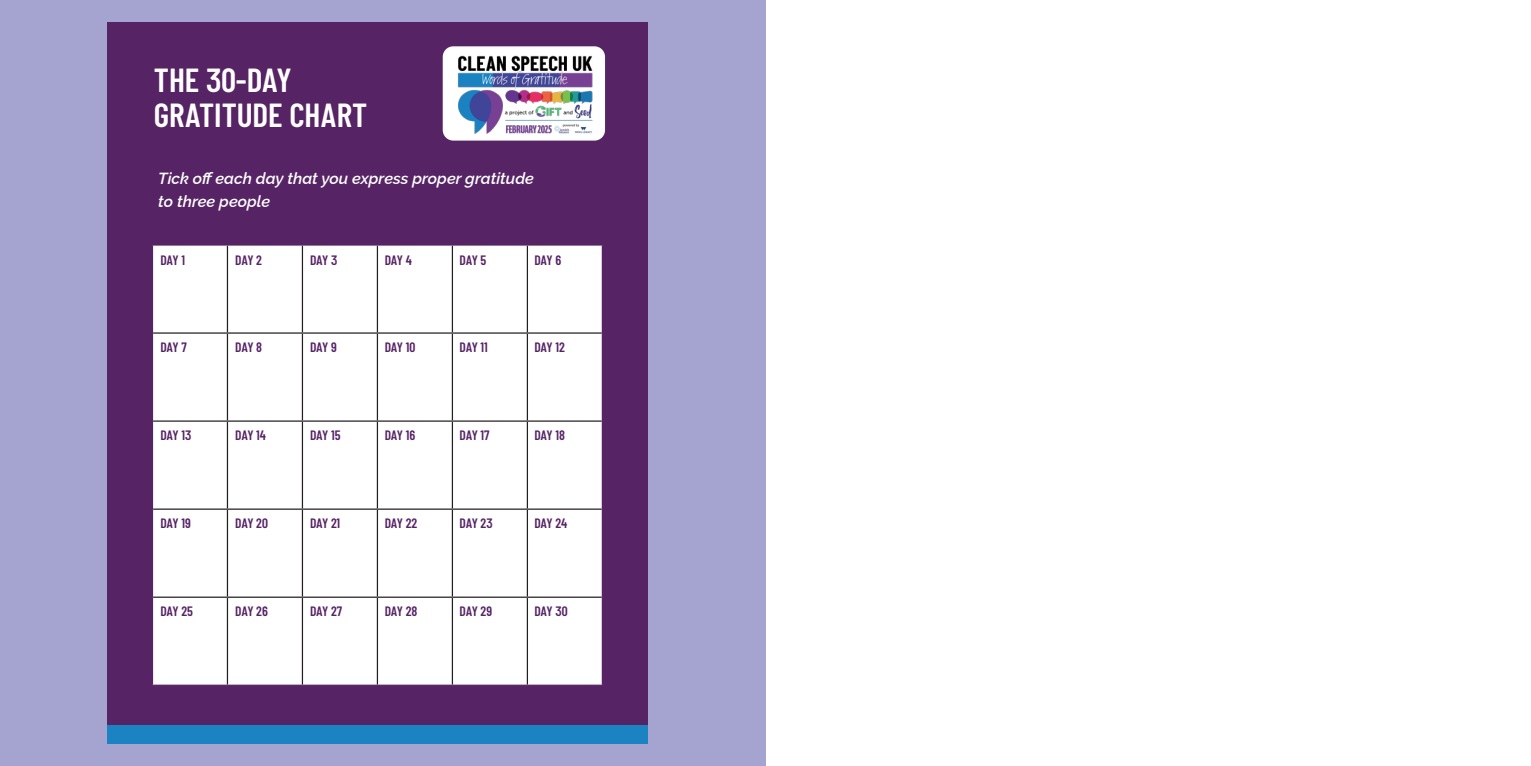
<style>
.page{position:relative;width:1531px;height:766px;background:#fff}
.page>*{position:absolute;margin:0;border:0;box-sizing:border-box;transform-origin:0 0}
.t1{font:600 33.38px/34.6px "Barlow Condensed";color:#fff}
.t2{font:italic 600 16.12px/23.5px "Raleway";color:#fff}
.t3{font:600 13.62px "Barlow Condensed";letter-spacing:-.02em;color:#562365}
</style>
<div class="page">
<div style="left:0;top:0;width:765px;height:765px;background:#a5a4d0"></div>
<div style="left:107px;top:22px;width:541px;height:721px;background:#562365"></div>
<div style="left:443px;top:46px;width:162px;height:94px;background:#fff;border-radius:11px"></div>
<img style="left:457px;top:55px;width:135px;height:79px">
<div style="left:153px;top:245px;width:449px;height:439px;background:#fff"></div>
<hr style="left:227px;top:245px;width:1px;height:87px;background:#231f20">
<hr style="left:302px;top:245px;width:1px;height:87px;background:#231f20">
<hr style="left:377px;top:245px;width:1px;height:87px;background:#231f20">
<hr style="left:452px;top:245px;width:1px;height:87px;background:#231f20">
<hr style="left:527px;top:245px;width:1px;height:87px;background:#231f20">
<hr style="left:153px;top:332px;width:74px;height:1px;background:#231f20">
<hr style="left:227px;top:332px;width:75px;height:1px;background:#231f20">
<hr style="left:227px;top:333px;width:1px;height:87px;background:#231f20">
<hr style="left:302px;top:332px;width:75px;height:1px;background:#231f20">
<hr style="left:302px;top:333px;width:1px;height:87px;background:#231f20">
<hr style="left:377px;top:332px;width:75px;height:1px;background:#231f20">
<hr style="left:377px;top:333px;width:1px;height:87px;background:#231f20">
<hr style="left:452px;top:332px;width:75px;height:1px;background:#231f20">
<hr style="left:452px;top:333px;width:1px;height:87px;background:#231f20">
<hr style="left:527px;top:332px;width:75px;height:1px;background:#231f20">
<hr style="left:527px;top:333px;width:1px;height:87px;background:#231f20">
<hr style="left:153px;top:420px;width:74px;height:1px;background:#231f20">
<hr style="left:227px;top:420px;width:75px;height:1px;background:#231f20">
<hr style="left:227px;top:421px;width:1px;height:87px;background:#231f20">
<hr style="left:302px;top:420px;width:75px;height:1px;background:#231f20">
<hr style="left:302px;top:421px;width:1px;height:87px;background:#231f20">
<hr style="left:377px;top:420px;width:75px;height:1px;background:#231f20">
<hr style="left:377px;top:421px;width:1px;height:87px;background:#231f20">
<hr style="left:452px;top:420px;width:75px;height:1px;background:#231f20">
<hr style="left:452px;top:421px;width:1px;height:87px;background:#231f20">
<hr style="left:527px;top:420px;width:75px;height:1px;background:#231f20">
<hr style="left:527px;top:421px;width:1px;height:87px;background:#231f20">
<hr style="left:153px;top:508px;width:74px;height:1px;background:#231f20">
<hr style="left:227px;top:508px;width:75px;height:1px;background:#231f20">
<hr style="left:227px;top:509px;width:1px;height:87px;background:#231f20">
<hr style="left:302px;top:508px;width:75px;height:1px;background:#231f20">
<hr style="left:302px;top:509px;width:1px;height:87px;background:#231f20">
<hr style="left:377px;top:508px;width:75px;height:1px;background:#231f20">
<hr style="left:377px;top:509px;width:1px;height:87px;background:#231f20">
<hr style="left:452px;top:508px;width:75px;height:1px;background:#231f20">
<hr style="left:452px;top:509px;width:1px;height:87px;background:#231f20">
<hr style="left:527px;top:508px;width:75px;height:1px;background:#231f20">
<hr style="left:527px;top:509px;width:1px;height:87px;background:#231f20">
<hr style="left:153px;top:596px;width:74px;height:1px;background:#231f20">
<hr style="left:227px;top:596px;width:75px;height:1px;background:#231f20">
<hr style="left:227px;top:597px;width:1px;height:87px;background:#231f20">
<hr style="left:302px;top:596px;width:75px;height:1px;background:#231f20">
<hr style="left:302px;top:597px;width:1px;height:87px;background:#231f20">
<hr style="left:377px;top:596px;width:75px;height:1px;background:#231f20">
<hr style="left:377px;top:597px;width:1px;height:87px;background:#231f20">
<hr style="left:452px;top:596px;width:75px;height:1px;background:#231f20">
<hr style="left:452px;top:597px;width:1px;height:87px;background:#231f20">
<hr style="left:527px;top:596px;width:75px;height:1px;background:#231f20">
<hr style="left:527px;top:597px;width:1px;height:87px;background:#231f20">
<div style="left:107px;top:725px;width:541px;height:18px;background:#1b83c2"></div>
<svg style="left:81px;top:765px;width:27px;height:1px"></svg>
<svg style="left:647px;top:765px;width:27px;height:1px"></svg>
<h1 class="t1" style="left:154px;top:62px;width:215px">THE 30-DAY<br>GRATITUDE CHART</h1>
<p class="t2" style="left:158px;top:165px;width:377px">Tick off each day that you express proper gratitude to three people</p>
<p class="t3" style="left:160px;top:251px;width:26px">DAY 1</p>
<p class="t3" style="left:235px;top:251px;width:28px">DAY 2</p>
<p class="t3" style="left:310px;top:251px;width:29px">DAY 3</p>
<p class="t3" style="left:385px;top:251px;width:29px">DAY 4</p>
<p class="t3" style="left:460px;top:251px;width:28px">DAY 5</p>
<p class="t3" style="left:534px;top:251px;width:28px">DAY 6</p>
<p class="t3" style="left:160px;top:338px;width:28px">DAY 7</p>
<p class="t3" style="left:235px;top:338px;width:28px">DAY 8</p>
<p class="t3" style="left:310px;top:338px;width:28px">DAY 9</p>
<p class="t3" style="left:385px;top:338px;width:32px">DAY 10</p>
<p class="t3" style="left:460px;top:338px;width:30px">DAY 11</p>
<p class="t3" style="left:534px;top:338px;width:32px">DAY 12</p>
<p class="t3" style="left:160px;top:426px;width:32px">DAY 13</p>
<p class="t3" style="left:235px;top:426px;width:32px">DAY 14</p>
<p class="t3" style="left:310px;top:426px;width:32px">DAY 15</p>
<p class="t3" style="left:385px;top:426px;width:32px">DAY 16</p>
<p class="t3" style="left:460px;top:426px;width:31px">DAY 17</p>
<p class="t3" style="left:534px;top:426px;width:32px">DAY 18</p>
<p class="t3" style="left:160px;top:514px;width:32px">DAY 19</p>
<p class="t3" style="left:235px;top:514px;width:34px">DAY 20</p>
<p class="t3" style="left:310px;top:514px;width:32px">DAY 21</p>
<p class="t3" style="left:385px;top:514px;width:34px">DAY 22</p>
<p class="t3" style="left:460px;top:514px;width:35px">DAY 23</p>
<p class="t3" style="left:534px;top:514px;width:34px">DAY 24</p>
<p class="t3" style="left:160px;top:602px;width:34px">DAY 25</p>
<p class="t3" style="left:235px;top:602px;width:34px">DAY 26</p>
<p class="t3" style="left:310px;top:602px;width:34px">DAY 27</p>
<p class="t3" style="left:385px;top:602px;width:34px">DAY 28</p>
<p class="t3" style="left:460px;top:602px;width:34px">DAY 29</p>
<p class="t3" style="left:534px;top:602px;width:35px">DAY 30</p>
</div>
